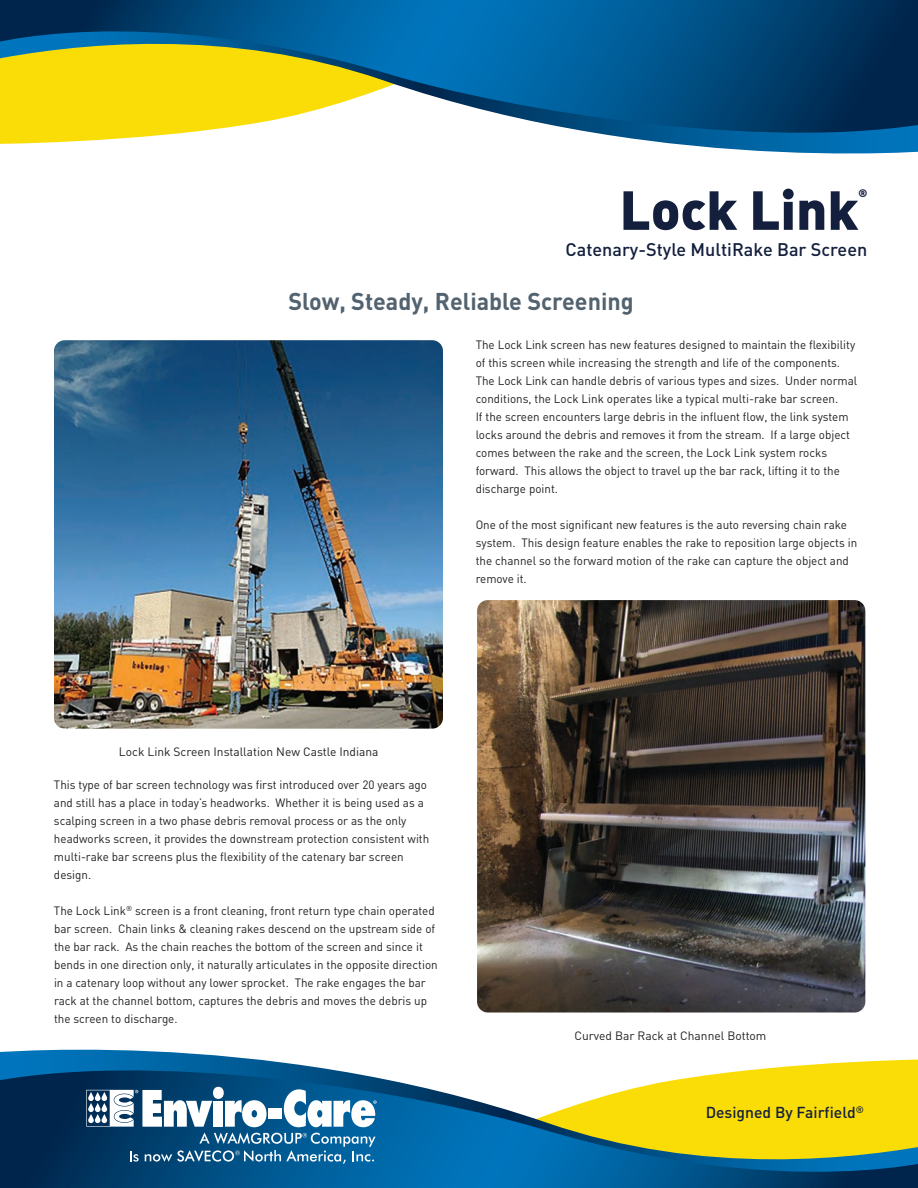
<style>
.page{position:relative;width:918px;height:1188px;background:#fff}
.page>*{position:absolute;margin:0;border:0;box-sizing:border-box;transform-origin:0 0}
.t1{font:54.15px "DIN Black Alternate";color:#131f3d}
.t2{font:700 24px "DIN";color:#52626f}
.t3{font:500 18px "DIN";color:#131f3d}
.t4{font:500 15.75px "DIN";color:#131f3d}
.t5{font:12px/18px "DIN";color:#231f20}
.t6{font:10.8px "DIN Black Alternate";color:#131f3d}
</style>
<div class="page">
<svg style="left:0;top:1049px;width:918px;height:139px"></svg>
<svg style="left:0;top:0;width:918px;height:154px"></svg>
<div style="left:268px;top:1108px;width:14px;height:11px;background:#fff"></div>
<svg style="left:225px;top:1100px;width:42px;height:27px"></svg>
<div style="left:213px;top:1101px;width:10px;height:26px;background:#fff"></div>
<div style="left:213px;top:1087px;width:11px;height:12px;background:#fff;border-radius:50%"></div>
<svg style="left:130px;top:1151px;width:9px;height:11px"></svg>
<svg style="left:145px;top:1133px;width:231px;height:31px;background:#2f739f"></svg>
<svg style="left:86px;top:1090px;width:126px;height:37px"></svg>
<svg style="left:284px;top:1089px;width:93px;height:38px"></svg>
<img style="left:54px;top:340px;width:389px;height:389px;border-radius:11px">
<img style="left:477px;top:600px;width:388px;height:413px;border-radius:11px">
<h1 class="t1" style="left:620px;top:179px;width:240px">Lock Link</h1>
<p class="t6" style="left:858px;top:187px;width:10px">®</p>
<h3 class="t3" style="left:566px;top:239px;width:303px">Catenary-Style MultiRake Bar Screen</h3>
<h2 class="t2" style="left:288px;top:288px;width:347px">Slow, Steady, Reliable Screening</h2>
<p class="t5" style="left:476px;top:336px;width:383px">The Lock Link screen has new features designed to maintain the flexibility of this screen while increasing the strength and life of the components.<br>The Lock Link can handle debris of various types and sizes. Under normal conditions, the Lock Link operates like a typical multi-rake bar screen.<br>If the screen encounters large debris in the influent flow, the link system locks around the debris and removes it from the stream. If a large object comes between the rake and the screen, the Lock Link system rocks forward. This allows the object to travel up the bar rack, lifting it to the discharge point.</p>
<p class="t5" style="left:476px;top:516px;width:383px">One of the most significant new features is the auto reversing chain rake system. This design feature enables the rake to reposition large objects in the channel so the forward motion of the rake can capture the object and remove it.</p>
<p class="t5" style="left:119px;top:743px;width:261px">Lock Link Screen Installation New Castle Indiana</p>
<p class="t5" style="left:54px;top:776px;width:377px">This type of bar screen technology was first introduced over 20 years ago and still has a place in today’s headworks. Whether it is being used as a scalping screen in a two phase debris removal process or as the only headworks screen, it provides the downstream protection consistent with multi-rake bar screens plus the flexibility of the catenary bar screen design.</p>
<p class="t5" style="left:54px;top:902px;width:385px">The Lock Link<sup>®</sup> screen is a front cleaning, front return type chain operated bar screen. Chain links &amp; cleaning rakes descend on the upstream side of the bar rack. As the chain reaches the bottom of the screen and since it bends in one direction only, it naturally articulates in the opposite direction in a catenary loop without any lower sprocket. The rake engages the bar rack at the channel bottom, captures the debris and moves the debris up the screen to discharge.</p>
<p class="t5" style="left:575px;top:1027px;width:193px">Curved Bar Rack at Channel Bottom</p>
<h3 class="t4" style="left:706px;top:1104px;width:160px">Designed By Fairfield<sup>®</sup></h3>
</div>
